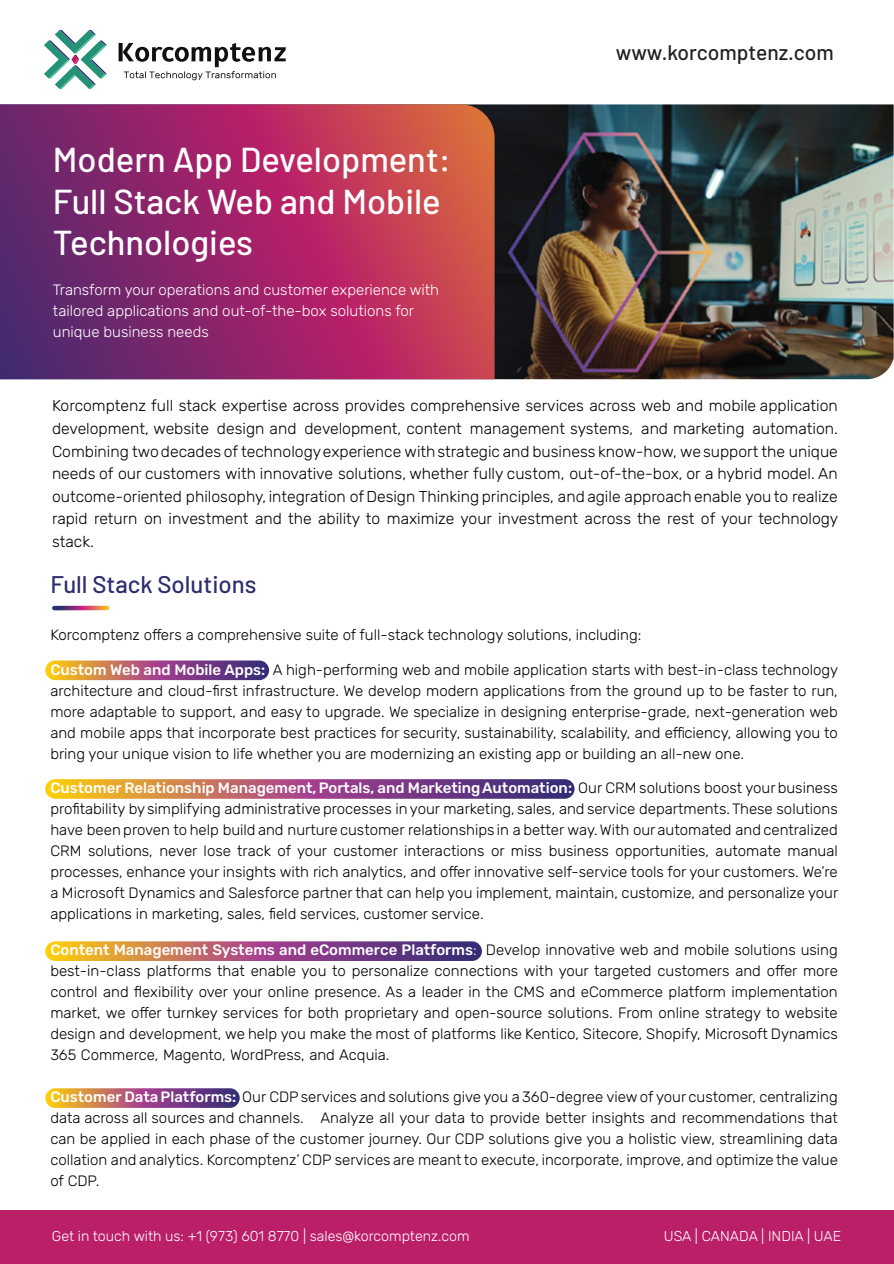
<style>
.page{position:relative;width:894px;height:1264px;background:#fff}
.page>*{position:absolute;margin:0;border:0;box-sizing:border-box;transform-origin:0 0}
.t1{font:500 34.5px/41.4px "Barlow";color:#fff}
.t2{font:500 24px "Barlow";color:#2d2d6f}
.t3{font:500 21px "Barlow";color:#231f20}
.t4{font:300 15.75px/22.5px "Rubik";color:#000;text-align:justify}
.t5{font:300 15px/21px "Rubik";color:#000;text-align:justify}
.t6{font:300 15px/21px "Rubik";color:#fff}
.t7{font:300 14.25px "Rubik";color:#fff}
.s1{font-weight:500;color:#fff}
.s2{color:#fff}
</style>
<div class="page">
<svg style="left:45px;top:660px;width:224px;height:20px;background:#a1626b"></svg>
<svg style="left:45px;top:1088px;width:195px;height:19px;background:#a0616a"></svg>
<svg style="left:45px;top:941px;width:437px;height:20px;background:#a0616a"></svg>
<svg style="left:45px;top:779px;width:529px;height:19px;background:#9f5f68"></svg>
<img style="left:494px;top:104px;width:399px;height:275px">
<svg style="left:0;top:104px;width:494px;height:275px;background:#9d2e62"></svg>
<div style="left:0;top:1210px;width:893px;height:53px;background:#ba1f68"></div>
<svg style="left:52px;top:605px;width:57px;height:5px"></svg>
<svg style="left:44px;top:30px;width:63px;height:59px"></svg>
<svg style="left:118px;top:43px;width:168px;height:37px"></svg>
<h1 class="t1" style="left:53px;top:138px;width:399px">Modern App Development:<br>Full Stack Web and Mobile<br>Technologies</h1>
<p class="t6" style="left:53px;top:279px;width:387px">Transform your operations and customer experience with tailored applications and out-of-the-box solutions for unique business needs</p>
<h3 class="t3" style="left:615px;top:39px;width:219px">www.korcomptenz.com</h3>
<p class="t4" style="left:52px;top:395px;width:787px">Korcomptenz full stack expertise across provides comprehensive services across web and mobile application development, website design and development, content management systems, and marketing automation.<br>Combining twodecades of technologyexperience withstrategic and business know-how, wesupport the unique needs of our customers with innovative solutions, whether fully custom, out-of-the-box, or a hybrid model. An outcome-oriented philosophy, integration ofDesign Thinking principles, and agile approach enable you to realize rapid return on investment and the ability to maximize your investment across the rest of your technology stack.</p>
<h2 class="t2" style="left:50px;top:569px;width:208px">Full Stack Solutions</h2>
<p class="t5" style="left:50px;top:624px;width:592px">Korcomptenz offers a comprehensive suite of full-stack technology solutions, including:</p>
<p class="t5" style="left:50px;top:659px;width:789px"><span class="s1">Custom Web and Mobile Apps:</span> A high-performing web and mobile application starts with best-in-class technology architecture and cloud-first infrastructure. We develop modern applications from the ground up to be faster to run, more adaptable to support, and easy to upgrade. We specialize in designing enterprise-grade, next-generation web and mobile apps that incorporate best practices for security, sustainability, scalability, and efficiency, allowing you to bring your unique vision to life whether you are modernizing an existing app or building an all-new one.</p>
<p class="t5" style="left:50px;top:777px;width:789px"><span class="s1">Customer Relationship Management,Portals, and MarketingAutomation:</span> Our CRM solutions boost your business profitability by simplifying administrative processes inyour marketing, sales, and service departments. These solutions have been proven to help build and nurture customer relationships in a better way.With our automated and centralized CRM solutions, never lose track of your customer interactions or miss business opportunities, automate manual processes, enhance your insights with rich analytics, and offer innovative self-service tools for your customers. We’re a Microsoft Dynamics and Salesforce partner that can help you implement, maintain, customize, and personalize your applications in marketing, sales, field services, customer service.</p>
<p class="t5" style="left:50px;top:939px;width:788px"><span class="s1">Content Management Systems and eCommerce Platforms</span><span class="s2">:</span> Develop innovative web and mobile solutions using best-in-class platforms that enable you to personalize connections with your targeted customers and offer more control and flexibility over your online presence. As a leader in the CMS and eCommerce platform implementation market, we offer turnkey services for both proprietary and open-source solutions. From online strategy to website design and development, we help you make the most of platforms like Kentico, Sitecore, Shopify, Microsoft Dynamics 365 Commerce, Magento, WordPress, and Acquia.</p>
<p class="t5" style="left:50px;top:1086px;width:788px"><span class="s1">Customer DataPlatforms:</span> Our CDPservices and solutions give you a 360-degree viewof your customer, centralizing data across all sources and channels. Analyze all your data to provide better insights and recommendations that can be applied in each phase of the customer journey. Our CDP solutions give you a holistic view, streamlining data collation and analytics. Korcomptenz’ CDP services are meant to execute, incorporate, improve, and optimize the value of CDP.</p>
<p class="t7" style="left:52px;top:1228px;width:419px">Get in touch with us: +1 (973) 601 8770 | sales@korcomptenz.com</p>
<p class="t7" style="left:663px;top:1228px;width:179px">USA | CANADA | INDIA | UAE</p>
</div>
